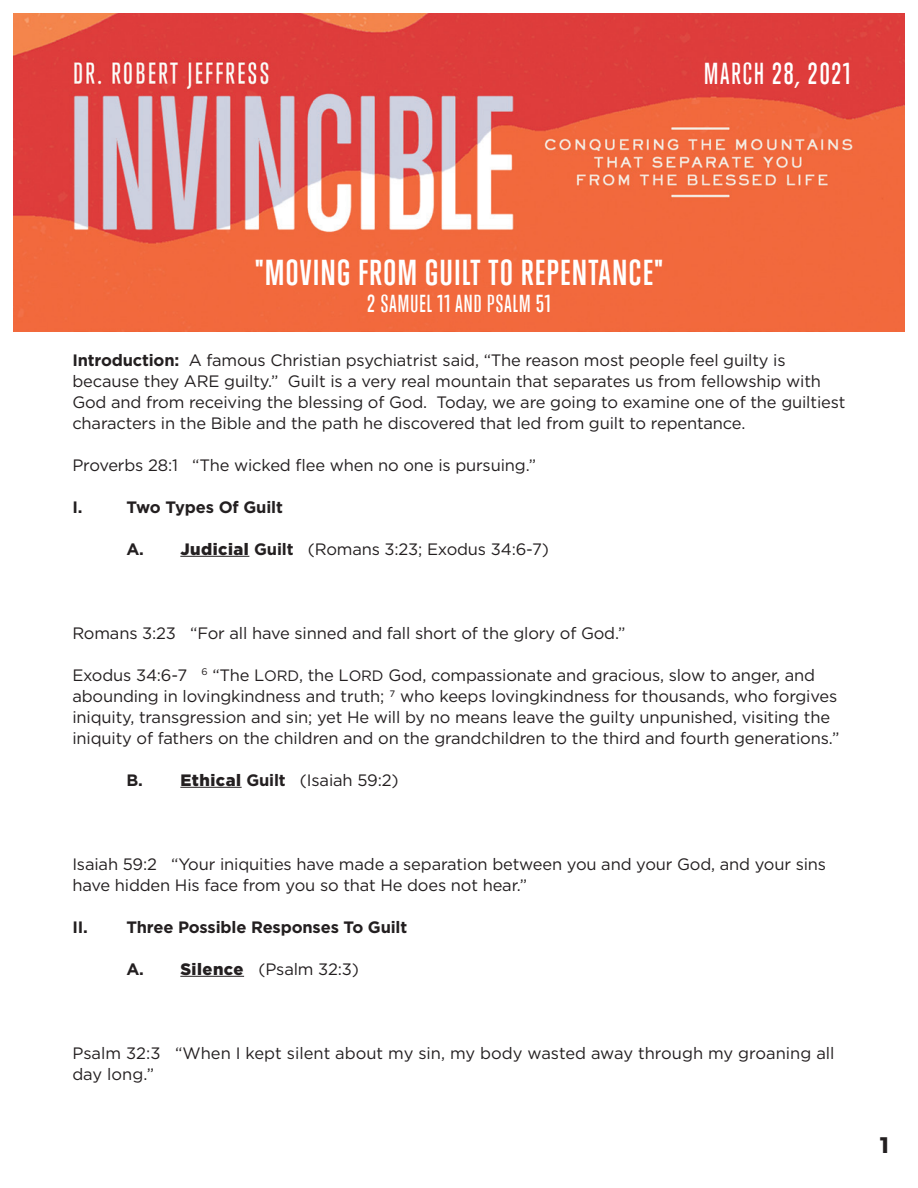
<style>
.page{position:relative;width:918px;height:1188px;background:#fff}
.page>*{position:absolute;margin:0;border:0;box-sizing:border-box;transform-origin:0 0}
.t1{font:700 33px "Trump Gothic East";letter-spacing:.05em;color:#fff}
.t2{font:500 27.75px "Trump Gothic East";letter-spacing:.075em;color:#fff}
.t3{font:500 22.5px "Trump Gothic East";letter-spacing:.05em;color:#fff}
.t4{font:700 22.5px "Montserrat";color:#231f20}
.t5{font:16.5px/21px "Gotham";letter-spacing:-.01em;color:#231f20}
.t6{font:700 16.5px "Gotham";letter-spacing:-.01em;color:#231f20}
.s1{font-weight:700}
.s2{font-weight:900}
.s3{font-size:15px}
</style>
<div class="page">
<hr style="left:180px;top:556px;width:69px;height:1px;background:#231f20">
<hr style="left:180px;top:787px;width:62px;height:1px;background:#231f20">
<hr style="left:180px;top:976px;width:64px;height:1px;background:#231f20">
<img style="left:14px;top:14px;width:890px;height:318px">
<p class="t2" style="left:704px;top:57px;width:147px">MARCH 28, 2021</p>
<p class="t1" style="left:255px;top:252px;width:409px">"MOVING FROM GUILT TO REPENTANCE"</p>
<p class="t3" style="left:368px;top:290px;width:184px">2 SAMUEL 11 AND PSALM 51</p>
<p class="t5" style="left:72px;top:349px;width:774px"><span class="s1">Introduction:</span> A famous Christian psychiatrist said, “The reason most people feel guilty is because they ARE guilty.” Guilt is a very real mountain that separates us from fellowship with God and from receiving the blessing of God. Today, we are going to examine one of the guiltiest characters in the Bible and the path he discovered that led from guilt to repentance.</p>
<p class="t5" style="left:72px;top:454px;width:465px">Proverbs 28:1 “The wicked flee when no one is pursuing.”</p>
<p class="t6" style="left:72px;top:496px;width:12px">I.</p>
<p class="t6" style="left:126px;top:496px;width:158px">Two Types Of Guilt</p>
<p class="t5" style="left:126px;top:538px;width:424px"><span class="s1">A.</span> <span class="s2">Judicial</span> <span class="s1">Guilt</span> (Romans 3:23; Exodus 34:6-7)</p>
<p class="t5" style="left:72px;top:622px;width:555px">Romans 3:23 “For all have sinned and fall short of the glory of God.”</p>
<p class="t5" style="left:72px;top:664px;width:769px">Exodus 34:6-7 <sup>6</sup> “The L<span class="s3">ORD</span>, the L<span class="s3">ORD</span> God, compassionate and gracious, slow to anger, and abounding in lovingkindness and truth; 7 who keeps lovingkindness for thousands, who forgives iniquity, transgression and sin; yet He will by no means leave the guilty unpunished, visiting the iniquity of fathers on the children and on the grandchildren to the third and fourth generations.”</p>
<p class="t5" style="left:126px;top:769px;width:274px"><span class="s1">B.</span> <span class="s2">Ethical</span> <span class="s1">Guilt</span> (Isaiah 59:2)</p>
<p class="t5" style="left:72px;top:853px;width:755px">Isaiah 59:2 “Your iniquities have made a separation between you and your God, and your sins have hidden His face from you so that He does not hear.”</p>
<p class="t6" style="left:72px;top:916px;width:336px">II. Three Possible Responses To Guilt</p>
<p class="t5" style="left:126px;top:958px;width:234px"><span class="s1">A.</span> <span class="s2">Silence</span> (Psalm 32:3)</p>
<p class="t5" style="left:72px;top:1042px;width:764px">Psalm 32:3 “When I kept silent about my sin, my body wasted away through my groaning all day long.”</p>
<p class="t4" style="left:880px;top:1131px;width:11px">1</p>
</div>
